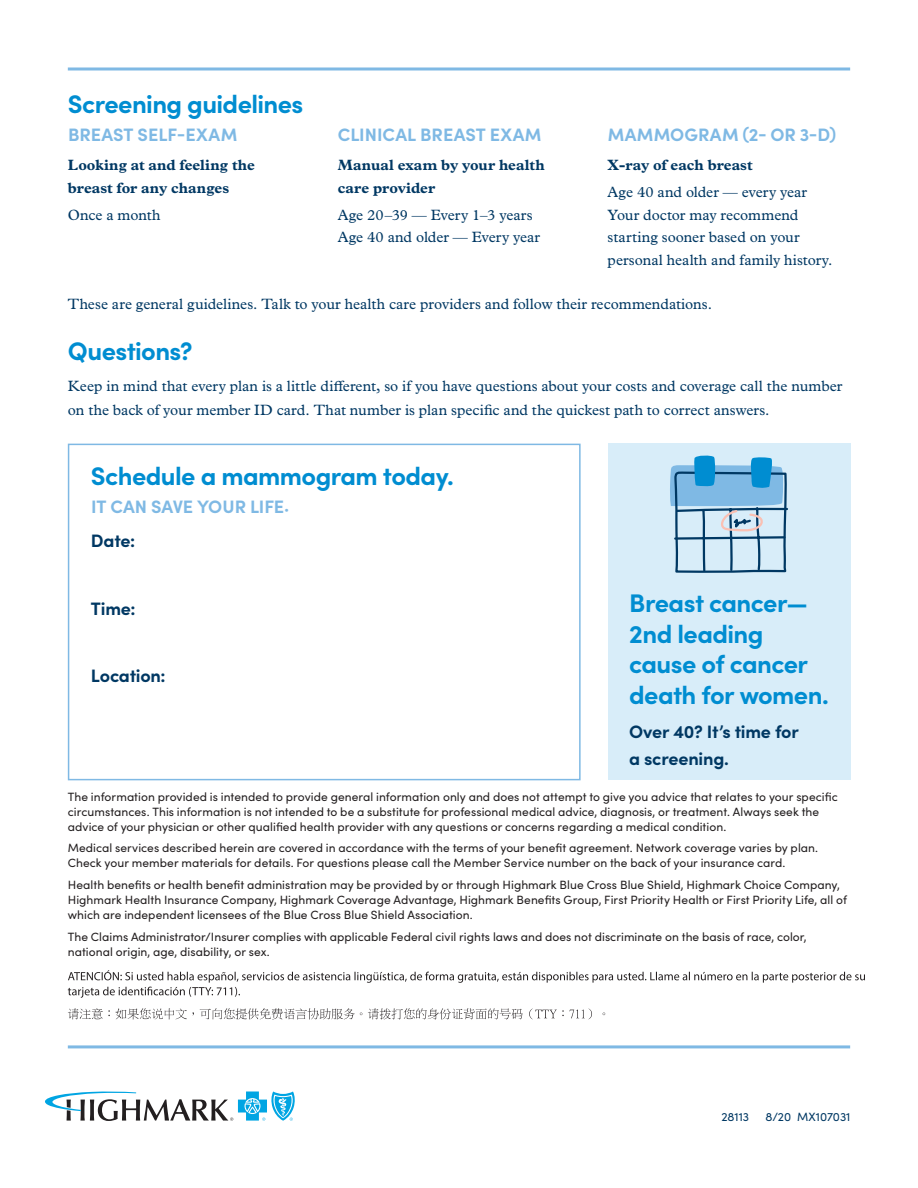
<style>
.page{position:relative;width:918px;height:1188px;background:#fff}
.page>*{position:absolute;margin:0;border:0;box-sizing:border-box;transform-origin:0 0}
.Subhead{font:700 25.5px/30.6px "Sofia Pro";letter-spacing:-.025em;color:#008dd1}
.Body_Head{font:700 18px "Sofia Pro";color:#7fb9e4}
.Schedule_Body{font:700 18px/27px "Sofia Pro";letter-spacing:-.015em;color:#003863}
.Body{font:15px/24px "Plantin MT Pro";color:#003863}
.Body__no_span__LAST{font:15px/22.5px "Plantin MT Pro";color:#003863}
.Body__no_span{font:700 15px/22.5px "Plantin MT Pro";color:#003863}
.Body__no_span-2{font:15px/22.5px "Plantin MT Pro";color:#003863}
.Disclaimer_Body{font:12px/15px "Sofia Pro";letter-spacing:.005em;color:#231f20}
.Body-2{font:12px "Sofia Pro";color:#003863}
</style>
<div class="page">
<hr style="left:68px;top:1045px;width:782px;height:3px;background:#7fb9e4">
<hr style="left:68px;top:68px;width:782px;height:2px;background:#7fb9e4">
<svg style="left:45px;top:1091px;width:250px;height:30px"></svg>
<svg style="left:68px;top:970px;width:797px;height:28px"></svg>
<svg style="left:68px;top:1008px;width:537px;height:12px"></svg>
<div style="left:608px;top:444px;width:242px;height:336px;background:#d8edf9"></div>
<svg style="left:670px;top:455px;width:118px;height:118px"></svg>
<div style="left:68px;top:444px;width:513px;height:336px;border:2px solid #7fb9e4"></div>
<p class="Subhead" style="left:68px;top:86px;width:237px">Screening guidelines</p>
<p class="Body_Head" style="left:68px;top:121px;width:171px">BREAST SELF-EXAM</p>
<p class="Body__no_span" style="left:68px;top:154px;width:189px">Looking at and feeling the breast for any changes</p>
<p class="Body__no_span-2" style="left:68px;top:203px;width:94px">Once a month</p>
<p class="Body_Head" style="left:608px;top:121px;width:230px">MAMMOGRAM (2- OR 3-D)</p>
<p class="Body__no_span" style="left:608px;top:154px;width:147px">X-ray of each breast</p>
<p class="Body__no_span__LAST" style="left:608px;top:181px;width:226px">Age 40 and older — every year<br>Your doctor may recommend starting sooner based on your personal health and family history.</p>
<p class="Body" style="left:68px;top:292px;width:646px">These are general guidelines. Talk to your health care providers and follow their recommendations.</p>
<p class="Subhead" style="left:68px;top:333px;width:126px">Questions?</p>
<p class="Body" style="left:68px;top:374px;width:776px">Keep in mind that every plan is a little different, so if you have questions about your costs and coverage call the number on the back of your member ID card. That number is plan specific and the quickest path to correct answers.</p>
<p class="Body_Head" style="left:338px;top:121px;width:205px">CLINICAL BREAST EXAM</p>
<p class="Body__no_span" style="left:338px;top:154px;width:209px">Manual exam by your health care provider</p>
<p class="Body__no_span-2" style="left:338px;top:203px;width:204px">Age 20–39 — Every 1–3 years<br>Age 40 and older — Every year</p>
<p class="Subhead" style="left:91px;top:459px;width:364px">Schedule a mammogram today.</p>
<p class="Body_Head" style="left:91px;top:493px;width:200px">IT CAN SAVE YOUR LIFE.</p>
<p class="Schedule_Body" style="left:91px;top:526px;width:46px">Date:</p>
<p class="Schedule_Body" style="left:91px;top:593px;width:46px">Time:</p>
<p class="Schedule_Body" style="left:91px;top:661px;width:76px">Location:</p>
<p class="Subhead" style="left:629px;top:586px;width:201px">Breast cancer—<br>2nd leading cause of cancer death for women.</p>
<p class="Schedule_Body" style="left:629px;top:716px;width:171px">Over 40? It’s time for a screening.</p>
<p class="Disclaimer_Body" style="left:68px;top:788px;width:771px">The information provided is intended to provide general information only and does not attempt to give you advice that relates to your specific circumstances. This information is not intended to be a substitute for professional medical advice, diagnosis, or treatment. Always seek the advice of your physician or other qualified health provider with any questions or concerns regarding a medical condition.</p>
<p class="Disclaimer_Body" style="left:68px;top:840px;width:752px">Medical services described herein are covered in accordance with the terms of your benefit agreement. Network coverage varies by plan.<br>Check your member materials for details. For questions please call the Member Service number on the back of your insurance card.</p>
<p class="Disclaimer_Body" style="left:68px;top:877px;width:781px">Health benefits or health benefit administration may be provided by or through Highmark Blue Cross Blue Shield, Highmark Choice Company,<br>Highmark Health Insurance Company, Highmark Coverage Advantage, Highmark Benefits Group, First Priority Health or First Priority Life, all of which are independent licensees of the Blue Cross Blue Shield Association.</p>
<p class="Disclaimer_Body" style="left:68px;top:928px;width:740px">The Claims Administrator/Insurer complies with applicable Federal civil rights laws and does not discriminate on the basis of race, color, national origin, age, disability, or sex.</p>
<p class="Body-2" style="left:721px;top:1108px;width:29px">28113</p>
<p class="Body-2" style="left:766px;top:1108px;width:86px">8/20 MX107031</p>
</div>
